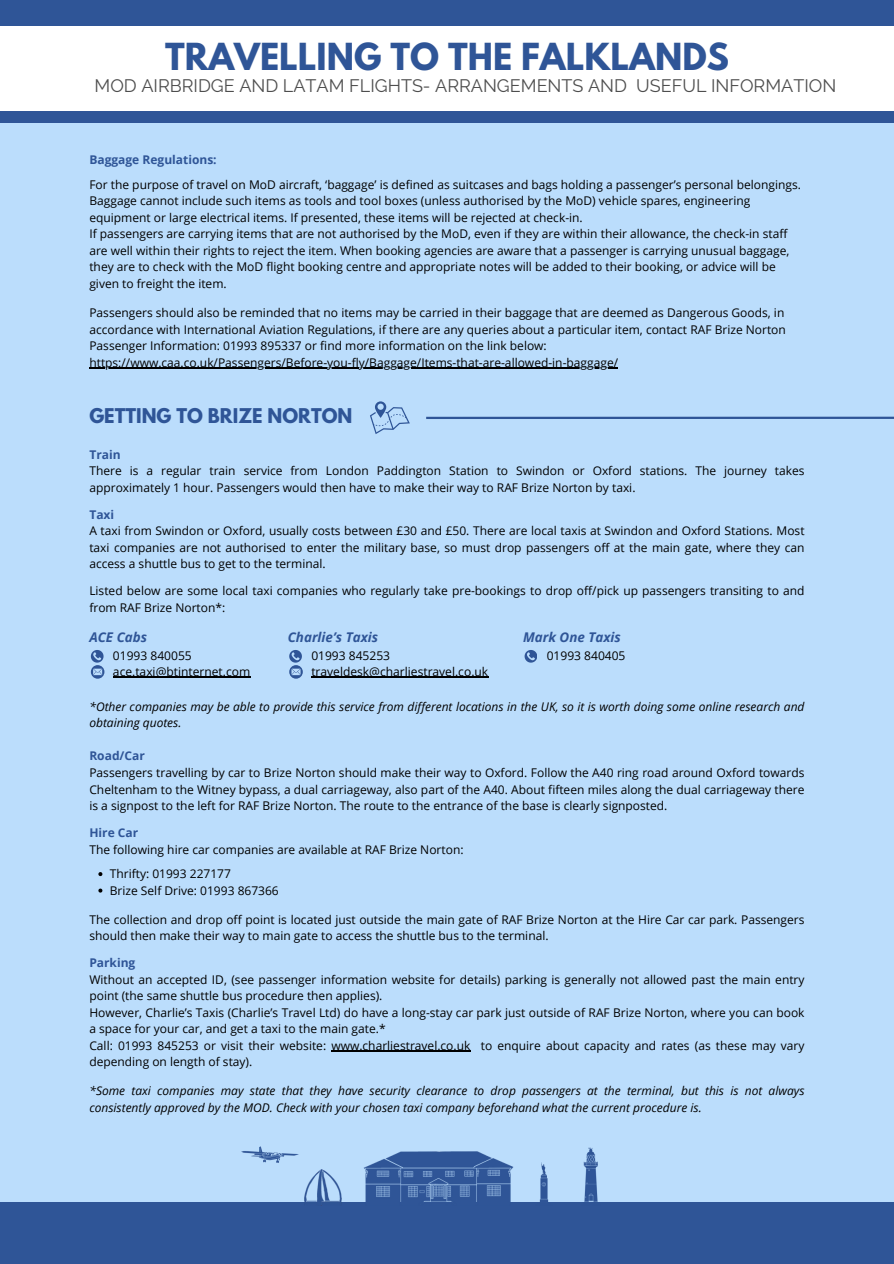
<style>
.page{position:relative;width:894px;height:1264px;background:#fff}
.page>*{position:absolute;margin:0;border:0;box-sizing:border-box;transform-origin:0 0}
.t1{font:700 33px "League Spartan";color:#2f5597}
.t2{font:18px "Raleway";color:#4e4e4e}
.t3{font:700 18px "League Spartan";color:#2f5597}
.t4{font:italic 700 13.35px "Open Sans";color:#2f5597}
.t5{font:12px/16.5px "Open Sans";color:#000}
.t6{font:italic 12px/16.5px "Open Sans";color:#000}
.t7{font:700 12px "Open Sans";color:#2f5597}
</style>
<div class="page">
<div style="left:0;top:0;width:893px;height:1263px;background:#bbddfc"></div>
<div style="left:0;top:0;width:893px;height:122px;background:#2f5597"></div>
<div style="left:0;top:26px;width:893px;height:84px;background:#fff"></div>
<div style="left:0;top:1202px;width:893px;height:61px;background:#2f5597"></div>
<img style="left:363px;top:1151px;width:151px;height:51px">
<img style="left:583px;top:1147px;width:15px;height:55px">
<img style="left:539px;top:1162px;width:10px;height:40px">
<img style="left:242px;top:1146px;width:56px;height:16px">
<img style="left:304px;top:1169px;width:38px;height:34px">
<svg style="left:98px;top:872px;width:4px;height:4px"></svg>
<svg style="left:98px;top:888px;width:4px;height:4px"></svg>
<hr style="left:331px;top:1050px;width:139px;height:1px;background:#000">
<hr style="left:311px;top:677px;width:177px;height:1px;background:#000">
<svg style="left:289px;top:650px;width:13px;height:28px"></svg>
<hr style="left:113px;top:677px;width:137px;height:1px;background:#000">
<svg style="left:91px;top:650px;width:13px;height:28px"></svg>
<svg style="left:524px;top:650px;width:13px;height:12px"></svg>
<hr style="left:426px;top:416px;width:467px;height:3px;background:#2f5597">
<svg style="left:370px;top:401px;width:40px;height:33px"></svg>
<hr style="left:89px;top:367px;width:529px;height:1px;background:#000">
<p class="t1" style="left:165px;top:40px;width:565px">TRAVELLING TO THE FALKLANDS</p>
<p class="t2" style="left:94px;top:75px;width:743px">MOD AIRBRIDGE AND LATAM FLIGHTS- ARRANGEMENTS AND USEFUL INFORMATION</p>
<p class="t7" style="left:89px;top:151px;width:129px">Baggage Regulations:</p>
<h4 class="t5" style="left:89px;top:176px;width:712px">For the purpose of travel on MoD aircraft, ‘baggage’ is defined as suitcases and bags holding a passenger’s personal belongings.<br>Baggage cannot include such items as tools and tool boxes (unless authorised by the MoD) vehicle spares, engineering equipment or large electrical items. If presented, these items will be rejected at check-in.</h4>
<p class="t5" style="left:89px;top:225px;width:701px">If passengers are carrying items that are not authorised by the MoD, even if they are within their allowance, the check-in staff are well within their rights to reject the item. When booking agencies are aware that a passenger is carrying unusual baggage, they are to check with the MoD flight booking centre and appropriate notes will be added to their booking, or advice will be given to freight the item.</p>
<p class="t5" style="left:89px;top:304px;width:697px">Passengers should also be reminded that no items may be carried in their baggage that are deemed as Dangerous Goods, in accordance with International Aviation Regulations, if there are any queries about a particular item, contact RAF Brize Norton<br>Passenger Information: 01993 895337 or find more information on the link below:</p>
<p class="t5" style="left:89px;top:353px;width:530px">https://www.caa.co.uk/Passengers/Before-you-fly/Baggage/Items-that-are-allowed-in-baggage/</p>
<p class="t3" style="left:89px;top:407px;width:264px">GETTING TO BRIZE NORTON</p>
<h1 class="t7" style="left:89px;top:446px;width:33px">Train</h1>
<h3 class="t5" style="left:89px;top:462px;width:716px">There is a regular train service from London Paddington Station to Swindon or Oxford stations. The journey takes approximately 1 hour. Passengers would then have to make their way to RAF Brize Norton by taxi.</h3>
<h5 class="t7" style="left:89px;top:506px;width:26px">Taxi</h5>
<p class="t5" style="left:89px;top:522px;width:716px;text-align:justify">A taxi from Swindon or Oxford, usually costs between £30 and £50. There are local taxis at Swindon and Oxford Stations. Most taxi companies are not authorised to enter the military base, so must drop passengers off at the main gate, where they can access a shuttle bus to get to the terminal.</p>
<p class="t5" style="left:89px;top:582px;width:716px">Listed below are some local taxi companies who regularly take pre-bookings to drop off/pick up passengers transiting to and from RAF Brize Norton*:</p>
<p class="t4" style="left:89px;top:628px;width:59px">ACE Cabs</p>
<p class="t5" style="left:113px;top:647px;width:80px">01993 840055</p>
<p class="t5" style="left:113px;top:663px;width:139px">ace.taxi@btinternet.com</p>
<p class="t4" style="left:288px;top:628px;width:92px">Charlie’s Taxis</p>
<p class="t5" style="left:311px;top:647px;width:80px">01993 845253</p>
<p class="t5" style="left:311px;top:663px;width:178px">traveldesk@charliestravel.co.uk</p>
<p class="t4" style="left:523px;top:628px;width:99px">Mark One Taxis</p>
<p class="t5" style="left:546px;top:647px;width:80px">01993 840405</p>
<p class="t6" style="left:89px;top:698px;width:716px">*Other companies may be able to provide this service from different locations in the UK, so it is worth doing some online research and obtaining quotes.</p>
<p class="t7" style="left:89px;top:747px;width:57px">Road/Car</p>
<h2 class="t5" style="left:89px;top:764px;width:716px;text-align:justify">Passengers travelling by car to Brize Norton should make their way to Oxford. Follow the A40 ring road around Oxford towards Cheltenham to the Witney bypass, a dual carriageway, also part of the A40. About fifteen miles along the dual carriageway there is a signpost to the left for RAF Brize Norton. The route to the entrance of the base is clearly signposted.</h2>
<p class="t7" style="left:89px;top:824px;width:50px">Hire Car</p>
<p class="t5" style="left:89px;top:840px;width:375px">The following hire car companies are available at RAF Brize Norton:</p>
<p class="t5" style="left:110px;top:865px;width:123px">Thrifty: 01993 227177</p>
<p class="t5" style="left:110px;top:881px;width:170px">Brize Self Drive: 01993 867366</p>
<p class="t5" style="left:89px;top:910px;width:716px">The collection and drop off point is located just outside the main gate of RAF Brize Norton at the Hire Car car park. Passengers should then make their way to main gate to access the shuttle bus to the terminal.</p>
<p class="t7" style="left:89px;top:954px;width:47px">Parking</p>
<p class="t5" style="left:89px;top:970px;width:716px">Without an accepted ID, (see passenger information website for details) parking is generally not allowed past the main entry point (the same shuttle bus procedure then applies).</p>
<p class="t5" style="left:89px;top:1003px;width:716px">However, Charlie’s Taxis (Charlie’s Travel Ltd) do have a long-stay car park just outside of RAF Brize Norton, where you can book a space for your car, and get a taxi to the main gate.*</p>
<p class="t5" style="left:89px;top:1036px;width:716px">Call: 01993 845253 or visit their website: www.charliestravel.co.uk to enquire about capacity and rates (as these may vary</p>
<p class="t5" style="left:89px;top:1053px;width:164px">depending on length of stay).</p>
<p class="t6" style="left:89px;top:1082px;width:716px">*Some taxi companies may state that they have security clearance to drop passengers at the terminal, but this is not always consistently approved by the MOD. Check with your chosen taxi company beforehand what the current procedure is.</p>
</div>
